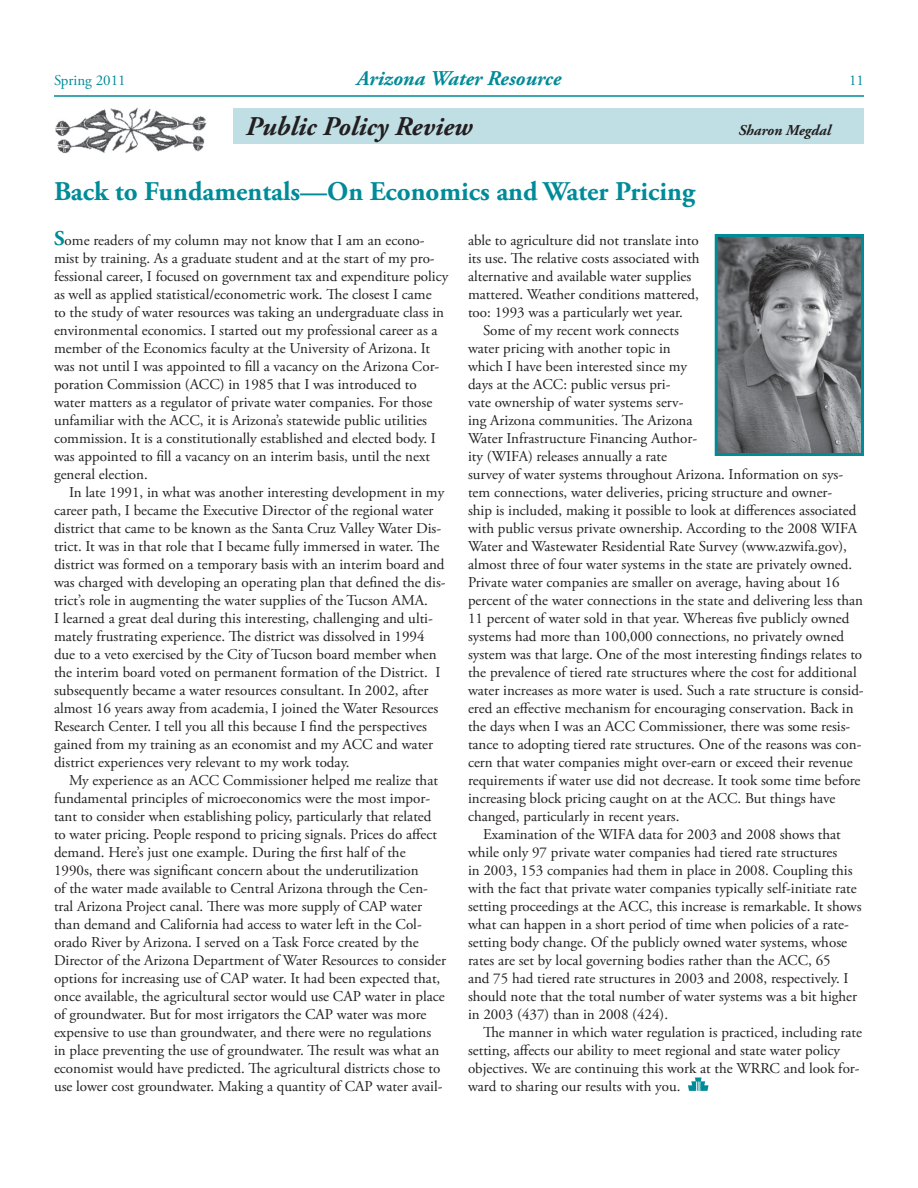
<style>
.page{position:relative;width:918px;height:1188px;background:#fff}
.page>*{position:absolute;margin:0;border:0;box-sizing:border-box;transform-origin:0 0}
.head{font:700 27px "Adobe Garamond Pro";color:#008b98}
.head-2{font:italic 700 27px "Adobe Garamond Pro";color:#231f20}
.t1{font:italic 700 21px "Adobe Garamond Pro";color:#008b98}
.body_text_indent{font:15px/18px "Adobe Garamond Pro";color:#231f20}
.body_text_initial_ca{font:15px/18px "Adobe Garamond Pro";color:#231f20}
.t2{font:15px "Adobe Garamond Pro";color:#008b98}
.t3{font:italic 700 15px "Adobe Garamond Pro";color:#231f20}
.s1{font-weight:700;font-size:21px;color:#008b98}
</style>
<div class="page">
<hr style="left:54px;top:95px;width:810px;height:2px;background:#008b98">
<div style="left:234px;top:108px;width:630px;height:36px;background:#c0dfe4"></div>
<svg style="left:714px;top:234px;width:150px;height:222px;background:#757e81"></svg>
<img style="left:55px;top:108px;width:151px;height:45px">
<svg style="left:688px;top:1078px;width:20px;height:13px"></svg>
<p class="t2" style="left:54px;top:72px;width:73px">Spring 2011</p>
<h2 class="t1" style="left:357px;top:67px;width:206px">Arizona Water Resource</h2>
<p class="t2" style="left:849px;top:72px;width:16px">11</p>
<p class="head-2" style="left:246px;top:111px;width:228px">Public Policy Review</p>
<p class="t3" style="left:738px;top:121px;width:94px">Sharon Megdal</p>
<p class="head" style="left:54px;top:175px;width:643px">Back to Fundamentals—On Economics and Water Pricing</p>
<p class="body_text_initial_ca" style="left:54px;top:232px;width:396px"><span class="s1">S</span>ome readers of my column may not know that I am an econo&shy;mist by training. As a graduate student and at the start of my pro&shy;fessional career, I focused on government tax and expenditure policy as well as applied statistical/econometric work. The closest I came<br>to the study of water resources was taking an undergraduate class in environmental economics. I started out my professional career as a member of the Economics faculty at the University of Arizona. It was not until I was appointed to fill a vacancy on the Arizona Cor&shy;poration Commission (ACC) in 1985 that I was introduced to water matters as a regulator of private water companies. For those unfamiliar with the ACC, it is Arizona’s statewide public utilities commission. It is a constitutionally established and elected body. I was appointed to fill a vacancy on an interim basis, until the next general election.</p>
<p class="body_text_indent" style="left:54px;top:484px;width:393px;text-indent:15px">In late 1991, in what was another interesting development in my career path, I became the Executive Director of the regional water district that came to be known as the Santa Cruz Valley Water Dis&shy;trict. It was in that role that I became fully immersed in water. The district was formed on a temporary basis with an interim board and was charged with developing an operating plan that defined the dis&shy;trict’s role in augmenting the water supplies of the Tucson AMA.<br>I learned a great deal during this interesting, challenging and ulti&shy;mately frustrating experience. The district was dissolved in 1994 due to a veto exercised by the City of Tucson board member when the interim board voted on permanent formation of the District. I subsequently became a water resources consultant. In 2002, after almost 16 years away from academia, I joined the Water Resources Research Center. I tell you all this because I find the perspectives gained from my training as an economist and my ACC and water district experiences very relevant to my work today.</p>
<p class="body_text_indent" style="left:54px;top:772px;width:394px;text-indent:15px">My experience as an ACC Commissioner helped me realize that fundamental principles of microeconomics were the most impor&shy;tant to consider when establishing policy, particularly that related to water pricing. People respond to pricing signals. Prices do affect demand. Here’s just one example. During the first half of the 1990s, there was significant concern about the underutilization<br>of the water made available to Central Arizona through the Cen&shy;tral Arizona Project canal. There was more supply of CAP water than demand and California had access to water left in the Col&shy;orado River by Arizona. I served on a Task Force created by the Director of the Arizona Department of Water Resources to consider options for increasing use of CAP water. It had been expected that, once available, the agricultural sector would use CAP water in place of groundwater. But for most irrigators the CAP water was more expensive to use than groundwater, and there were no regulations in place preventing the use of groundwater. The result was what an economist would have predicted. The agricultural districts chose to use lower cost groundwater. Making a quantity of CAP water avail-</p>
<p class="body_text_indent" style="left:468px;top:232px;width:233px">able to agriculture did not translate into its use. The relative costs associated with alternative and available water supplies mattered. Weather conditions mattered, too: 1993 was a particularly wet year.</p>
<p class="body_text_indent" style="left:468px;top:322px;width:397px;text-indent:15px">Some of my recent work connects<br>water pricing with another topic in<br>which I have been interested since my<br>days at the ACC: public versus pri-<br>vate ownership of water systems serv-<br>ing Arizona communities. The Arizona<br>Water Infrastructure Financing Author-<br>ity (WIFA) releases annually a rate<br>survey of water systems throughout Arizona. Information on sys&shy;tem connections, water deliveries, pricing structure and owner-<br>ship is included, making it possible to look at differences associated with public versus private ownership. According to the 2008 WIFA Water and Wastewater Residential Rate Survey (www.azwifa.gov), almost three of four water systems in the state are privately owned.<br>Private water companies are smaller on average, having about 16 percent of the water connections in the state and delivering less than 11 percent of water sold in that year. Whereas five publicly owned systems had more than 100,000 connections, no privately owned system was that large. One of the most interesting findings relates to the prevalence of tiered rate structures where the cost for additional water increases as more water is used. Such a rate structure is consid&shy;ered an effective mechanism for encouraging conservation. Back in the days when I was an ACC Commissioner, there was some resis&shy;tance to adopting tiered rate structures. One of the reasons was con&shy;cern that water companies might over-earn or exceed their revenue requirements if water use did not decrease. It took some time before increasing block pricing caught on at the ACC. But things have changed, particularly in recent years.</p>
<p class="body_text_indent" style="left:468px;top:826px;width:395px;text-indent:15px">Examination of the WIFA data for 2003 and 2008 shows that while only 97 private water companies had tiered rate structures<br>in 2003, 153 companies had them in place in 2008. Coupling this with the fact that private water companies typically self-initiate rate setting proceedings at the ACC, this increase is remarkable. It shows what can happen in a short period of time when policies of a rate&shy;setting body change. Of the publicly owned water systems, whose rates are set by local governing bodies rather than the ACC, 65<br>and 75 had tiered rate structures in 2003 and 2008, respectively. I should note that the total number of water systems was a bit higher in 2003 (437) than in 2008 (424).</p>
<p class="body_text_indent" style="left:468px;top:1024px;width:396px;text-indent:15px">The manner in which water regulation is practiced, including rate setting, affects our ability to meet regional and state water policy objectives. We are continuing this work at the WRRC and look for&shy;ward to sharing our results with you.</p>
</div>
